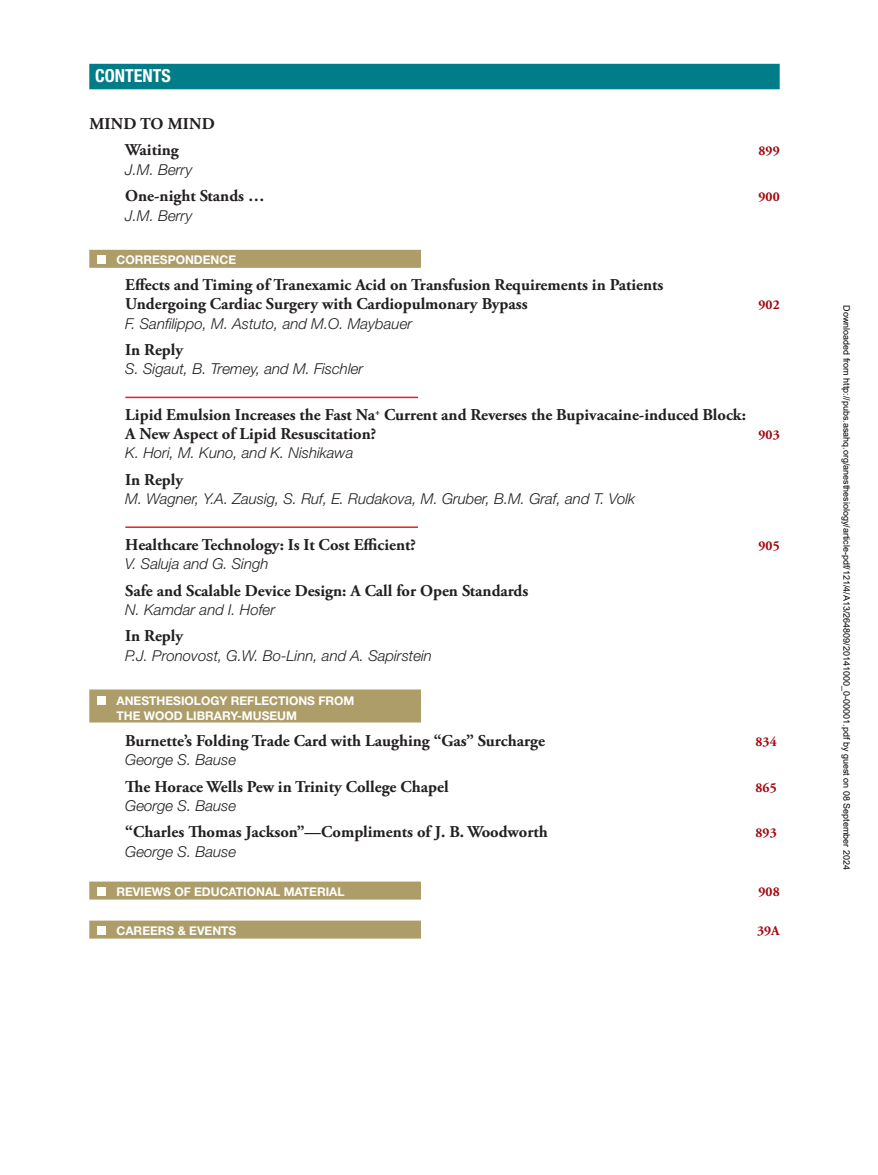
<style>
.page{position:relative;width:878px;height:1175px;background:#fff}
.page>*{position:absolute;margin:0;border:0;box-sizing:border-box;transform-origin:0 0}
.t1{font:700 condensed 18px "Helvetica Neue";color:#fff}
.t2{font:700 16.5px/18.8px "Adobe Garamond Pro";color:#231f20}
.t3{font:italic 300 15px "Helvetica Neue";color:#231f20}
.t4{font:700 13.5px "Adobe Garamond Pro";color:#a1080f}
.t5{font:700 12px/15px "Helvetica Neue";color:#fff}
.t6{font:9px "Arial";color:#000}
</style>
<div class="page">
<div style="left:89px;top:64px;width:690px;height:25px;background:#007d88"></div>
<div style="left:89px;top:250px;width:332px;height:18px;background:#ac9d69"></div>
<hr style="left:125px;top:396px;width:293px;height:2px;background:#ee1d23">
<hr style="left:125px;top:526px;width:293px;height:2px;background:#ee1d23">
<div style="left:89px;top:689px;width:332px;height:33px;background:#ac9d69"></div>
<div style="left:89px;top:881px;width:332px;height:18px;background:#ac9d69"></div>
<div style="left:89px;top:920px;width:332px;height:18px;background:#ac9d69"></div>
<div style="left:98px;top:256px;width:8px;height:8px;background:#fff"></div>
<div style="left:98px;top:696px;width:8px;height:8px;background:#fff"></div>
<div style="left:98px;top:887px;width:8px;height:8px;background:#fff"></div>
<div style="left:98px;top:926px;width:8px;height:8px;background:#fff"></div>
<p class="t1" style="left:95px;top:65px;width:77px">CONTENTS</p>
<p class="t2" style="left:89px;top:111px;width:127px;line-height:26.2px;text-align:center">MIND TO MIND<br>Waiting</p>
<p class="t4" style="left:758px;top:143px;width:23px">899</p>
<p class="t3" style="left:125px;top:160px;width:69px">J.M. Berry</p>
<p class="t2" style="left:125px;top:187px;width:141px">One-night Stands …</p>
<p class="t4" style="left:758px;top:189px;width:23px">900</p>
<p class="t3" style="left:125px;top:206px;width:69px">J.M. Berry</p>
<p class="t5" style="left:106px;top:252px;width:132px">CORRESPONDENCE</p>
<p class="t2" style="left:125px;top:276px;width:539px">Effects and Timing of Tranexamic Acid on Transfusion Requirements in Patients<br>Undergoing Cardiac Surgery with Cardiopulmonary Bypass</p>
<p class="t4" style="left:758px;top:297px;width:23px">902</p>
<p class="t3" style="left:125px;top:314px;width:288px">F. Sanfilippo, M. Astuto, and M.O. Maybauer</p>
<p class="t2" style="left:125px;top:340px;width:60px">In Reply</p>
<p class="t3" style="left:125px;top:360px;width:239px">S. Sigaut, B. Tremey, and M. Fischler</p>
<p class="t2" style="left:125px;top:406px;width:622px">Lipid Emulsion Increases the Fast Na<sup>+</sup> Current and Reverses the Bupivacaine-induced Block:<br>A New Aspect of Lipid Resuscitation?</p>
<p class="t4" style="left:758px;top:427px;width:23px">903</p>
<p class="t3" style="left:125px;top:444px;width:230px">K. Hori, M. Kuno, and K. Nishikawa</p>
<p class="t2" style="left:125px;top:470px;width:60px">In Reply</p>
<p class="t3" style="left:125px;top:490px;width:511px">M. Wagner, Y.A. Zausig, S. Ruf, E. Rudakova, M. Gruber, B.M. Graf, and T. Volk</p>
<p class="t2" style="left:125px;top:535px;width:292px">Healthcare Technology: Is It Cost Efficient?</p>
<p class="t4" style="left:758px;top:538px;width:23px">905</p>
<p class="t3" style="left:125px;top:555px;width:145px">V. Saluja and G. Singh</p>
<p class="t2" style="left:125px;top:581px;width:404px">Safe and Scalable Device Design: A Call for Open Standards</p>
<p class="t3" style="left:125px;top:601px;width:151px">N. Kamdar and I. Hofer</p>
<p class="t2" style="left:125px;top:627px;width:60px">In Reply</p>
<p class="t3" style="left:125px;top:646px;width:308px">P.J. Pronovost, G.W. Bo-Linn, and A. Sapirstein</p>
<p class="t5" style="left:116px;top:692px;width:239px">ANESTHESIOLOGY REFLECTIONS FROM<br>THE WOOD LIBRARY-MUSEUM</p>
<p class="t2" style="left:125px;top:731px;width:421px">Burnette’s Folding Trade Card with Laughing “Gas” Surcharge</p>
<p class="t4" style="left:755px;top:733px;width:23px">834</p>
<p class="t3" style="left:125px;top:751px;width:112px">George S. Bause</p>
<p class="t2" style="left:125px;top:777px;width:325px">The Horace Wells Pew in Trinity College Chapel</p>
<p class="t4" style="left:755px;top:779px;width:23px">865</p>
<p class="t3" style="left:125px;top:796px;width:112px">George S. Bause</p>
<p class="t2" style="left:125px;top:823px;width:424px">“Charles Thomas Jackson”—Compliments of J. B. Woodworth</p>
<p class="t4" style="left:755px;top:825px;width:23px">893</p>
<p class="t3" style="left:125px;top:842px;width:112px">George S. Bause</p>
<p class="t5" style="left:106px;top:883px;width:240px">R EVIEWS OF EDUCATIONAL MATERIAL</p>
<p class="t4" style="left:758px;top:883px;width:23px">908</p>
<p class="t5" style="left:106px;top:922px;width:132px">CAREERS &amp; EVENTS</p>
<p class="t4" style="left:757px;top:922px;width:24px">39A</p>
<p class="t6" style="left:850px;top:305px;width:566px;rotate:90deg">Downloaded from http://pubs.asahq.org/anesthesiology/article-pdf/121/4/A13/264809/20141000_0-00001.pdf by guest on 08 September 2024</p>
</div>
